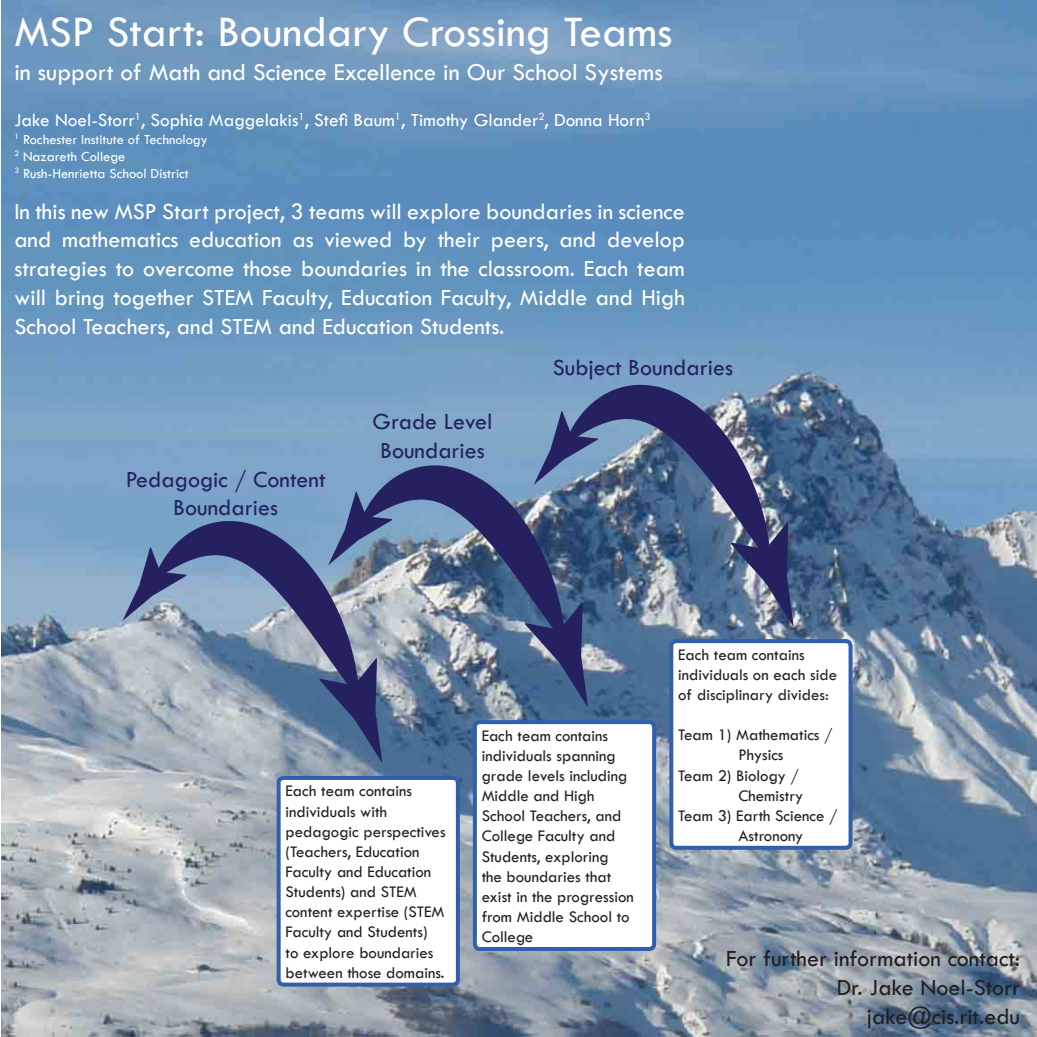
<style>
.page{position:relative;width:1037px;height:1037px;background:#fff}
.page>*{position:absolute;margin:0;border:0;box-sizing:border-box;transform-origin:0 0}
.t1{font:45.2px "Tw Cen";color:#fff}
.t2{font:25.2px "Tw Cen";color:#fff}
.t3{font:24px/28.8px "Tw Cen";color:#fff;text-align:justify}
.t4{font:24px/28.8px "Tw Cen";color:#252161;text-align:center}
.t5{font:24px "Tw Cen";color:#231f20}
.t6{font:19.2px "Tw Cen";color:#fff}
.t7{font:16.8px/20.2px "Tw Cen";color:#231f20}
.t8{font:14.4px "Tw Cen";color:#fff}
</style>
<div class="page">
<img style="left:2px;top:0;width:1035px;height:1037px">
<svg style="left:122px;top:385px;width:672px;height:378px;background:#6a81a2"></svg>
<div style="left:279px;top:778px;width:179px;height:206px;background:#fff;border-radius:5px"></div>
<div style="left:277px;top:776px;width:183px;height:210px;border:4px solid #315fac;border-radius:5px"></div>
<div style="left:475px;top:722px;width:179px;height:227px;background:#fff;border-radius:5px"></div>
<div style="left:473px;top:720px;width:183px;height:231px;border:4px solid #315fac;border-radius:5px"></div>
<div style="left:671px;top:641px;width:179px;height:207px;background:#fff;border-radius:5px"></div>
<div style="left:669px;top:639px;width:183px;height:211px;border:4px solid #315fac;border-radius:5px"></div>
<p class="t1" style="left:14px;top:4px;width:659px">MSP Start: Boundary Crossing Teams</p>
<p class="t2" style="left:14px;top:57px;width:650px">in support of Math and Science Excellence in Our School Systems</p>
<p class="t6" style="left:14px;top:109px;width:638px">Jake Noel-Storr<sup>1</sup>, Sophia Maggelakis<sup>1</sup>, Stefi Baum<sup>1</sup>, Timothy Glander<sup>2</sup>, Donna Horn<sup>3</sup></p>
<p class="t8" style="left:14px;top:130px;width:195px"><sup>1</sup> Rochester Institute of Technology</p>
<p class="t8" style="left:14px;top:148px;width:112px"><sup>2</sup> Nazareth College</p>
<p class="t8" style="left:14px;top:165px;width:176px"><sup>3</sup> Rush-Henrietta School District</p>
<p class="t3" style="left:14px;top:196px;width:672px">In this new MSP Start project, 3 teams will explore boundaries in science and mathematics education as viewed by their peers, and develop strategies to overcome those boundaries in the classroom. Each team will bring together STEM Faculty, Education Faculty, Middle and High School Teachers, and STEM and Education Students.</p>
<p class="t4" style="left:553px;top:352px;width:182px">Subject Boundaries</p>
<p class="t4" style="left:372px;top:407px;width:121px">Grade Level</p>
<p class="t4" style="left:380px;top:436px;width:106px">Boundaries</p>
<p class="t4" style="left:126px;top:464px;width:201px">Pedagogic / Content<br>Boundaries</p>
<p class="t7" style="left:285px;top:781px;width:162px">Each team contains individuals with pedagogic perspectives (Teachers, Education<br>Faculty and Education<br>Students) and STEM content expertise (STEM<br>Faculty and Students)<br>to explore boundaries between those domains.</p>
<p class="t7" style="left:482px;top:725px;width:154px">Each team contains individuals spanning grade levels including<br>Middle and High<br>School Teachers, and<br>College Faculty and<br>Students, exploring<br>the boundaries that exist in the progression from Middle School to<br>College</p>
<p class="t7" style="left:678px;top:644px;width:160px">Each team contains individuals on each side of disciplinary divides:</p>
<p class="t7" style="left:678px;top:725px;width:156px">Team 1) Mathematics /</p>
<p class="t7" style="left:738px;top:745px;width:47px">Physics</p>
<p class="t7" style="left:678px;top:765px;width:122px">Team 2) Biology /</p>
<p class="t7" style="left:738px;top:785px;width:66px">Chemistry</p>
<p class="t7" style="left:678px;top:805px;width:161px">Team 3) Earth Science /</p>
<p class="t7" style="left:738px;top:825px;width:66px">Astronony</p>
<p class="t5" style="left:726px;top:944px;width:295px">For further information contact:</p>
<p class="t5" style="left:837px;top:973px;width:185px">Dr. Jake Noel-Storr</p>
<p class="t5" style="left:867px;top:1002px;width:155px">jake@cis.rit.edu</p>
</div>
